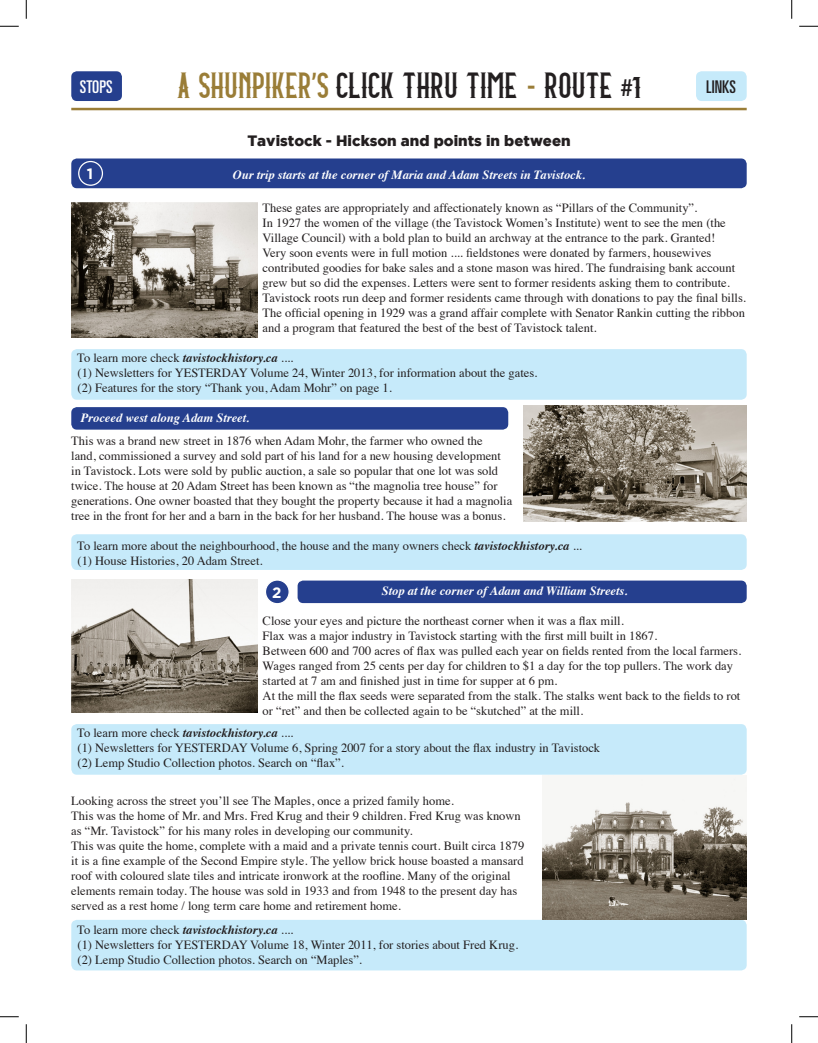
<style>
.page{position:relative;width:818px;height:1043px;background:#fff}
.page>*{position:absolute;margin:0;border:0;box-sizing:border-box;transform-origin:0 0}
.t1{font:30px "Amber Whiskey";color:#231f20}
.t2{font:ultra-condensed 17.5px "Univers LT Std";color:#fff}
.t3{font:ultra-condensed 17.5px "Univers LT Std";color:#231f20}
.t4{font:900 15px "Gotham";color:#231f20}
.t5{font:700 15px "Gotham";color:#fff}
.t6{font:12.5px/15px "Times";color:#231f20}
.t7{font:italic 700 12.5px "Times";color:#fff}
.s1{color:#9a7d37}
.s2{font-family:"Antique Olive Std";color:#9a7d37}
.s3{font-family:"Antique Olive Std";font-size:22.5px}
.s4{font-weight:700;font-style:italic}
</style>
<div class="page">
<div style="left:297px;top:580px;width:449px;height:23px;background:#253f8e;border-radius:6px"></div>
<div style="left:71px;top:407px;width:437px;height:22px;background:#253f8e;border-radius:6px"></div>
<div style="left:71px;top:919px;width:675px;height:51px;background:#c6eafa;border-radius:6px"></div>
<div style="left:71px;top:724px;width:675px;height:50px;background:#c6eafa;border-radius:6px"></div>
<div style="left:71px;top:534px;width:675px;height:36px;background:#c6eafa;border-radius:6px"></div>
<div style="left:71px;top:349px;width:675px;height:51px;background:#c6eafa;border-radius:6px"></div>
<hr style="left:71px;top:108px;width:675px;height:2px;background:#9a7d37">
<div style="left:265px;top:580px;width:24px;height:23px;background:#253f8e;border-radius:50%"></div>
<div style="left:265px;top:579px;width:25px;height:25px;border:1px solid #fff;border-radius:50%"></div>
<div style="left:71px;top:71px;width:51px;height:30px;background:#253f8e;border-radius:6px"></div>
<div style="left:696px;top:71px;width:50px;height:30px;background:#c6eafa;border-radius:6px"></div>
<div style="left:71px;top:158px;width:675px;height:30px;background:#253f8e;border-radius:6px"></div>
<div style="left:78px;top:161px;width:25px;height:25px;border:1px solid #fff;border-radius:50%"></div>
<img style="left:71px;top:203px;width:186px;height:135px">
<img style="left:71px;top:579px;width:186px;height:133px">
<img style="left:523px;top:406px;width:223px;height:115px">
<img style="left:542px;top:775px;width:204px;height:144px">
<svg style="left:0;top:25px;width:19px;height:2px"></svg>
<svg style="left:799px;top:25px;width:19px;height:2px"></svg>
<svg style="left:0;top:1016px;width:19px;height:1px"></svg>
<svg style="left:799px;top:1016px;width:19px;height:1px"></svg>
<svg style="left:25px;top:0;width:2px;height:19px"></svg>
<svg style="left:25px;top:1024px;width:2px;height:18px"></svg>
<svg style="left:791px;top:0;width:1px;height:19px"></svg>
<svg style="left:791px;top:1024px;width:1px;height:18px"></svg>
<p class="t1" style="left:177px;top:70px;width:466px"><span class="s1">A SHUNPIKER</span><span class="s2">’</span><span class="s1">S</span> CLICK THRU TIME <span class="s2">-</span> ROUTE <span class="s3">#</span>1</p>
<p class="t2" style="left:80px;top:76px;width:34px">STOPS</p>
<p class="t3" style="left:706px;top:76px;width:31px">LINKS</p>
<p class="t4" style="left:247px;top:132px;width:325px">Tavistock - Hickson and points in between</p>
<p class="t7" style="left:233px;top:163px;width:354px">Our trip starts at the corner of Maria and Adam Streets in Tavistock.</p>
<p class="t6" style="left:262px;top:199px;width:436px">These gates are appropriately and affectionately known as “Pillars of the Community”.</p>
<p class="t6" style="left:262px;top:214px;width:464px">In 1927 the women of the village (the Tavistock Women’s Institute) went to see the men (the<br>Village Council) with a bold plan to build an archway at the entrance to the park. Granted!</p>
<p class="t6" style="left:262px;top:244px;width:485px">Very soon events were in full motion .... fieldstones were donated by farmers, housewives contributed goodies for bake sales and a stone mason was hired. The fundraising bank account grew but so did the expenses. Letters were sent to former residents asking them to contribute.<br>Tavistock roots run deep and former residents came through with donations to pay the final bills.</p>
<p class="t6" style="left:262px;top:304px;width:483px">The official opening in 1929 was a grand affair complete with Senator Rankin cutting the ribbon and a program that featured the best of the best of Tavistock talent.</p>
<p class="t6" style="left:77px;top:349px;width:217px">To learn more check <span class="s4">tavistockhistory.ca</span> ....</p>
<p class="t6" style="left:78px;top:364px;width:461px">(1) Newsletters for YESTERDAY Volume 24, Winter 2013, for information about the gates.</p>
<p class="t6" style="left:78px;top:379px;width:316px">(2) Features for the story “Thank you, Adam Mohr” on page 1.</p>
<p class="t7" style="left:81px;top:406px;width:170px">Proceed west along Adam Street.</p>
<p class="t6" style="left:71px;top:432px;width:442px">This was a brand new street in 1876 when Adam Mohr, the farmer who owned the<br>land, commissioned a survey and sold part of his land for a new housing development in Tavistock. Lots were sold by public auction, a sale so popular that one lot was sold twice. The house at 20 Adam Street has been known as “the magnolia tree house” for generations. One owner boasted that they bought the property because it had a magnolia tree in the front for her and a barn in the back for her husband. The house was a bonus.</p>
<p class="t6" style="left:77px;top:537px;width:506px">To learn more about the neighbourhood, the house and the many owners check <span class="s4">tavistockhistory.ca</span> ...</p>
<p class="t6" style="left:78px;top:552px;width:187px">(1) House Histories, 20 Adam Street.</p>
<p class="t7" style="left:381px;top:578px;width:247px">Stop at the corner of Adam and William Streets.</p>
<p class="t6" style="left:262px;top:612px;width:363px">Close your eyes and picture the northeast corner when it was a flax mill.</p>
<p class="t6" style="left:262px;top:627px;width:396px">Flax was a major industry in Tavistock starting with the first mill built in 1867.</p>
<p class="t6" style="left:262px;top:642px;width:480px">Between 600 and 700 acres of flax was pulled each year on fields rented from the local farmers.<br>Wages ranged from 25 cents per day for children to $1 a day for the top pullers. The work day started at 7 am and finished just in time for supper at 6 pm.</p>
<p class="t6" style="left:262px;top:687px;width:479px">At the mill the flax seeds were separated from the stalk. The stalks went back to the fields to rot or “ret” and then be collected again to be “skutched” at the mill.</p>
<p class="t6" style="left:77px;top:724px;width:217px">To learn more check <span class="s4">tavistockhistory.ca</span> ....</p>
<p class="t6" style="left:78px;top:739px;width:524px">(1) Newsletters for YESTERDAY Volume 6, Spring 2007 for a story about the flax industry in Tavistock</p>
<p class="t6" style="left:78px;top:754px;width:268px">(2) Lemp Studio Collection photos. Search on “flax”.</p>
<p class="t6" style="left:71px;top:792px;width:384px">Looking across the street you’ll see The Maples, once a prized family home.</p>
<p class="t6" style="left:71px;top:807px;width:451px">This was the home of Mr. and Mrs. Fred Krug and their 9 children. Fred Krug was known as “Mr. Tavistock” for his many roles in developing our community.</p>
<p class="t6" style="left:71px;top:837px;width:454px">This was quite the home, complete with a maid and a private tennis court. Built circa 1879 it is a fine example of the Second Empire style. The yellow brick house boasted a mansard roof with coloured slate tiles and intricate ironwork at the roofline. Many of the original elements remain today. The house was sold in 1933 and from 1948 to the present day has served as a rest home / long term care home and retirement home.</p>
<p class="t6" style="left:77px;top:920px;width:217px">To learn more check <span class="s4">tavistockhistory.ca</span> ....</p>
<p class="t6" style="left:78px;top:935px;width:442px">(1) Newsletters for YESTERDAY Volume 18, Winter 2011, for stories about Fred Krug.</p>
<p class="t6" style="left:78px;top:950px;width:286px">(2) Lemp Studio Collection photos. Search on “Maples”.</p>
<p class="t5" style="left:87px;top:164px;width:8px">1</p>
<p class="t5" style="left:272px;top:582px;width:11px">2</p>
</div>
